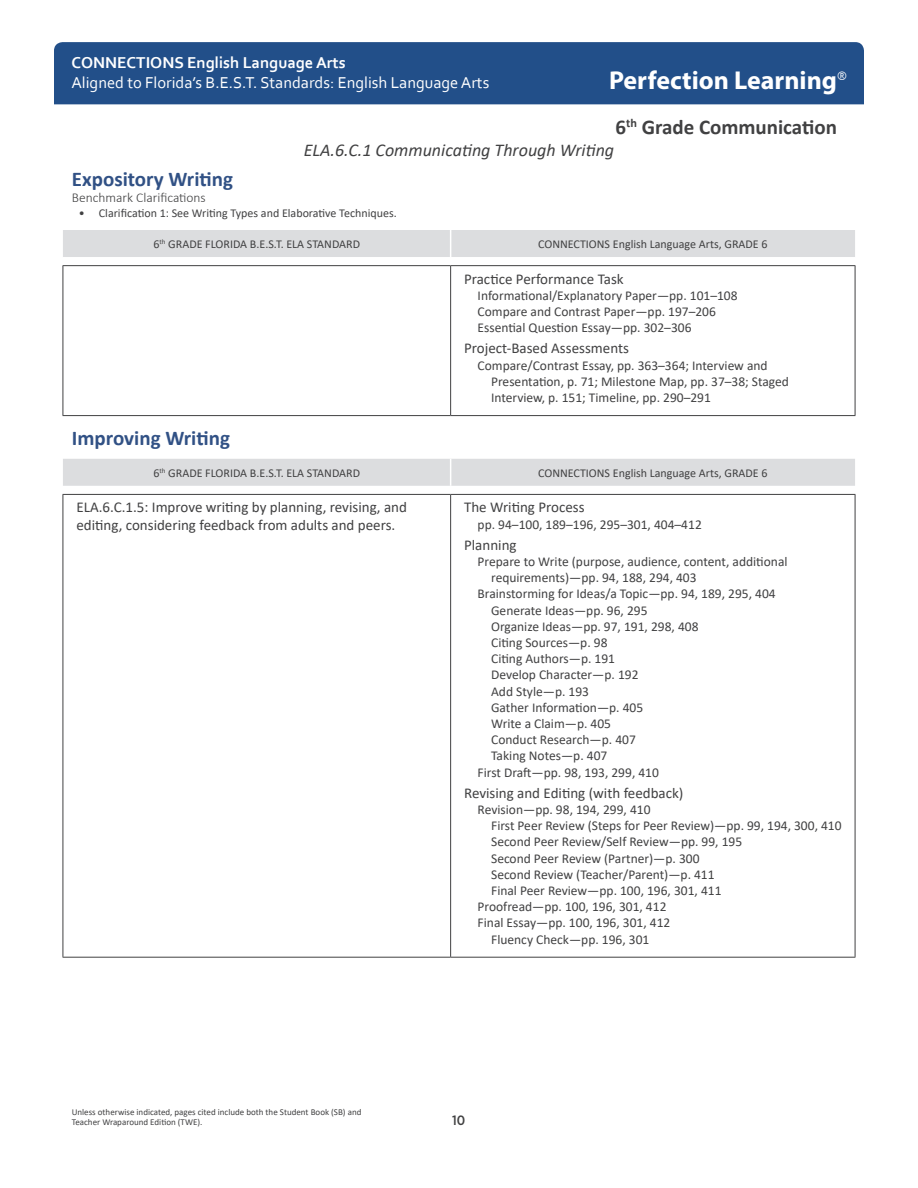
<style>
.page{position:relative;width:918px;height:1188px;background:#fff}
.page>*{position:absolute;margin:0;border:0;box-sizing:border-box;transform-origin:0 0}
.t1{font:700 25.95px "Myriad Pro";color:#fff}
.Perfection_Subsectio{font:700 21px "Calibri";color:#315185}
.t2{font:700 21px "Calibri";color:#414142}
.t3{font:italic 18px "Calibri";color:#414142}
.t4{font:16.5px "Corbel";color:#fff}
.t5{font:700 16.5px "Corbel";color:#fff}
.L_BEST_Citations_Hea{font:15px "Calibri";color:#414142}
.FL_BEST_Standard{font:15px/18px "Calibri";color:#414142}
.FL_BEST_Citations_1s{font:13.5px/16.2px "Calibri";color:#414142}
.FL_BEST_Citations_2n{font:13.5px "Calibri";color:#414142}
.BenchClar_head{font:300 13.5px "Calibri";color:#414142}
.t6{font:500 13.5px "Gotham Narrow";color:#414142}
.Calibri_Table_header{font:12px "Calibri";color:#414142}
.t7{font:9px/10.8px "Calibri";color:#414142}
</style>
<div class="page">
<div style="left:54px;top:42px;width:810px;height:62px;background:#224f89"></div>
<hr style="left:63px;top:266px;width:1px;height:149px;background:#414142">
<hr style="left:450px;top:266px;width:1px;height:149px;background:#414142">
<hr style="left:855px;top:266px;width:1px;height:149px;background:#414142">
<hr style="left:63px;top:415px;width:388px;height:1px;background:#414142">
<hr style="left:451px;top:415px;width:404px;height:1px;background:#414142">
<div style="left:63px;top:230px;width:792px;height:27px;background:#dcdddf"></div>
<hr style="left:63px;top:265px;width:388px;height:1px;background:#414142">
<hr style="left:451px;top:265px;width:404px;height:1px;background:#414142">
<hr style="left:63px;top:495px;width:1px;height:462px;background:#414142">
<hr style="left:450px;top:495px;width:1px;height:462px;background:#414142">
<hr style="left:855px;top:495px;width:1px;height:462px;background:#414142">
<hr style="left:63px;top:957px;width:388px;height:1px;background:#414142">
<hr style="left:451px;top:957px;width:404px;height:1px;background:#414142">
<hr style="left:63px;top:494px;width:388px;height:1px;background:#414142">
<hr style="left:451px;top:494px;width:404px;height:1px;background:#414142">
<div style="left:63px;top:459px;width:792px;height:27px;background:#dcdddf"></div>
<p class="t5" style="left:71px;top:52px;width:276px">CONNECTIONS English Language Arts</p>
<p class="t4" style="left:71px;top:72px;width:419px">Aligned to Florida’s B.E.S.T. Standards: English Language Arts</p>
<h1 class="t1" style="left:609px;top:63px;width:239px">Perfection Learning<sup>®</sup></h1>
<h2 class="t2" style="left:615px;top:113px;width:223px">6<sup>th</sup> Grade Communication</h2>
<h3 class="t3" style="left:304px;top:138px;width:312px">ELA.6.C.1 Communicating Through Writing</h3>
<p class="Perfection_Subsectio" style="left:72px;top:164px;width:163px">Expository Writing</p>
<p class="BenchClar_head" style="left:72px;top:189px;width:135px">Benchmark Clarifications</p>
<p class="Calibri_Table_header" style="left:79px;top:204px;width:320px">• Clarification 1: See Writing Types and Elaborative Techniques.</p>
<p class="Calibri_Table_header" style="left:153px;top:236px;width:208px">6<sup>th</sup> GRADE FLORIDA B.E.S.T. ELA STANDARD</p>
<p class="Calibri_Table_header" style="left:538px;top:236px;width:231px">CONNECTIONS English Language Arts, GRADE 6</p>
<p class="L_BEST_Citations_Hea" style="left:464px;top:268px;width:161px">Practice Performance Task</p>
<p class="FL_BEST_Citations_1s" style="left:478px;top:287px;width:261px">Informational/Explanatory Paper—pp. 101–108</p>
<p class="FL_BEST_Citations_1s" style="left:478px;top:303px;width:240px">Compare and Contrast Paper—pp. 197–206</p>
<p class="FL_BEST_Citations_1s" style="left:478px;top:319px;width:215px">Essential Question Essay—pp. 302–306</p>
<p class="L_BEST_Citations_Hea" style="left:464px;top:338px;width:166px">Project-Based Assessments</p>
<p class="FL_BEST_Citations_1s" style="left:491px;top:357px;width:299px;text-indent:-14px">Compare/Contrast Essay, pp. 363–364; Interview and<br>Presentation, p. 71; Milestone Map, pp. 37–38; Staged<br>Interview, p. 151; Timeline, pp. 290–291</p>
<p class="Perfection_Subsectio" style="left:72px;top:423px;width:160px">Improving Writing</p>
<p class="Calibri_Table_header" style="left:153px;top:464px;width:208px">6<sup>th</sup> GRADE FLORIDA B.E.S.T. ELA STANDARD</p>
<p class="Calibri_Table_header" style="left:538px;top:464px;width:231px">CONNECTIONS English Language Arts, GRADE 6</p>
<p class="FL_BEST_Standard" style="left:76px;top:498px;width:332px">ELA.6.C.1.5: Improve writing by planning, revising, and editing, considering feedback from adults and peers.</p>
<p class="L_BEST_Citations_Hea" style="left:464px;top:497px;width:122px">The Writing Process</p>
<p class="FL_BEST_Citations_1s" style="left:478px;top:516px;width:226px">pp. 94–100, 189–196, 295–301, 404–412</p>
<p class="L_BEST_Citations_Hea" style="left:464px;top:534px;width:54px">Planning</p>
<p class="FL_BEST_Citations_1s" style="left:491px;top:553px;width:298px;text-indent:-14px">Prepare to Write (purpose, audience, content, additional requirements)—pp. 94, 188, 294, 403</p>
<p class="FL_BEST_Citations_1s" style="left:478px;top:586px;width:300px">Brainstorming for Ideas/a Topic—pp. 94, 189, 295, 404</p>
<p class="FL_BEST_Citations_2n" style="left:491px;top:601px;width:158px">Generate Ideas—pp. 96, 295</p>
<p class="FL_BEST_Citations_2n" style="left:491px;top:617px;width:209px">Organize Ideas—pp. 97, 191, 298, 408</p>
<p class="FL_BEST_Citations_2n" style="left:491px;top:633px;width:118px">Citing Sources—p. 98</p>
<p class="FL_BEST_Citations_2n" style="left:491px;top:649px;width:126px">Citing Authors—p. 191</p>
<p class="FL_BEST_Citations_2n" style="left:491px;top:666px;width:149px">Develop Character—p. 192</p>
<p class="FL_BEST_Citations_2n" style="left:491px;top:682px;width:99px">Add Style—p. 193</p>
<p class="FL_BEST_Citations_2n" style="left:491px;top:698px;width:154px">Gather Information—p. 405</p>
<p class="FL_BEST_Citations_2n" style="left:491px;top:714px;width:122px">Write a Claim—p. 405</p>
<p class="FL_BEST_Citations_2n" style="left:491px;top:730px;width:146px">Conduct Research—p. 407</p>
<p class="FL_BEST_Citations_2n" style="left:491px;top:747px;width:118px">Taking Notes—p. 407</p>
<p class="FL_BEST_Citations_1s" style="left:478px;top:764px;width:183px">First Draft—pp. 98, 193, 299, 410</p>
<p class="L_BEST_Citations_Hea" style="left:464px;top:783px;width:221px">Revising and Editing (with feedback)</p>
<p class="FL_BEST_Citations_1s" style="left:478px;top:801px;width:174px">Revision—pp. 98, 194, 299, 410</p>
<p class="FL_BEST_Citations_2n" style="left:491px;top:816px;width:352px">First Peer Review (Steps for Peer Review)—pp. 99, 194, 300, 410</p>
<p class="FL_BEST_Citations_2n" style="left:491px;top:833px;width:253px">Second Peer Review/Self Review—pp. 99, 195</p>
<p class="FL_BEST_Citations_2n" style="left:491px;top:849px;width:210px">Second Peer Review (Partner)—p. 300</p>
<p class="FL_BEST_Citations_2n" style="left:491px;top:865px;width:225px">Second Review (Teacher/Parent)—p. 411</p>
<p class="FL_BEST_Citations_2n" style="left:491px;top:881px;width:232px">Final Peer Review—pp. 100, 196, 301, 411</p>
<p class="FL_BEST_Citations_1s" style="left:478px;top:898px;width:190px">Proofread—pp. 100, 196, 301, 412</p>
<p class="FL_BEST_Citations_1s" style="left:478px;top:915px;width:194px">Final Essay—pp. 100, 196, 301, 412</p>
<p class="FL_BEST_Citations_2n" style="left:491px;top:930px;width:160px">Fluency Check—pp. 196, 301</p>
<p class="t7" style="left:72px;top:1106px;width:291px">Unless otherwise indicated, pages cited include both the Student Book (SB) and<br>Teacher Wraparound Edition (TWE).</p>
<p class="t6" style="left:452px;top:1112px;width:15px">10</p>
</div>
